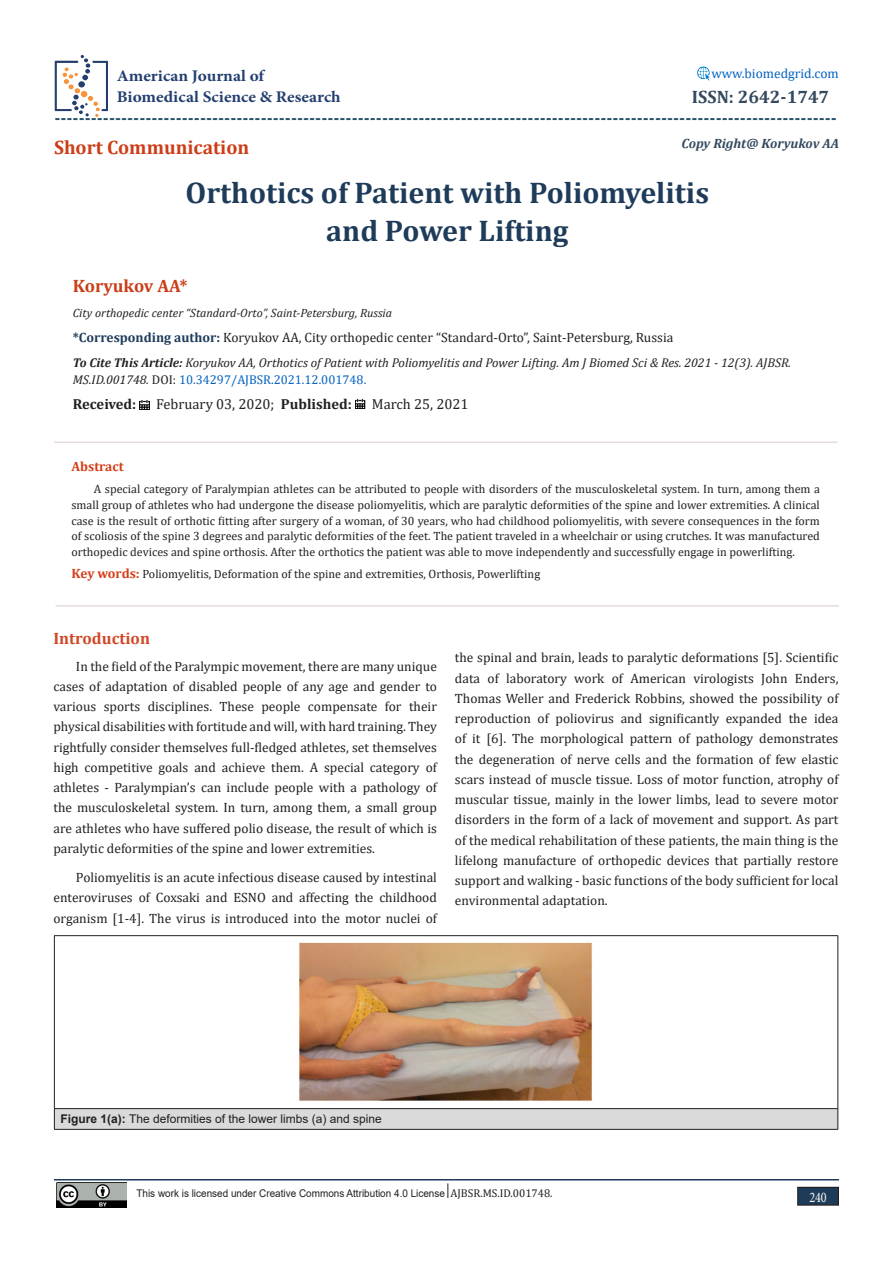
<style>
.page{position:relative;width:893px;height:1263px;background:#fff}
.page>*{position:absolute;margin:0;border:0;box-sizing:border-box;transform-origin:0 0}
.t1{font:700 30px "Cambria";color:#1e3c5a}
.t2{font:700 19.5px "Cambria";color:#cd3d17}
.t3{font:700 18px "Cambria";color:#27536a}
.t4{font:700 18px "Cambria";color:#34495e}
.t5{font:700 18px "Cambria";color:#ca3e17}
.t6{font:700 16.5px "Cambria";color:#d04927}
.t7{font:700 16.2px "Minion Pro";color:#233f6f;scale:1.06 1}
.t8{font:14.7px "Minion Pro";color:#fff;scale:.83 1}
.t9{font:14.55px "Cambria";color:#231f20}
.t10{font:700 14.55px "Cambria";letter-spacing:-.005em;color:#231f20}
.t11{font:13.5px/20.2px "Cambria";color:#231f20;text-align:justify}
.t12{font:italic 700 13.5px "Cambria";color:#34495e}
.t13{font:13.5px "Cambria";color:#0563c1}
.t14{font:700 13.5px "Cambria";color:#d43e19}
.t15{font:italic 12.75px/16.2px "Cambria";color:#231f20}
.t16{font:12px/15.8px "Cambria";color:#231f20;text-align:justify}
.t17{font:italic 12px "Cambria";color:#231f20}
.t18{font:12px "Arial";color:#231f20}
.t19{font:10.65px "Arial";color:#231f20;scale:.94 1}
.s1{font-weight:700;color:#1e3c5a}
.s2{font-weight:700}
.s3{font-style:normal}
.s4{font-style:normal;color:#0563c1}
.s5{font-weight:700;font-size:13.5px;color:#d43e19}
.s6{font-family:"Cambria";font-size:11.25px}
</style>
<div class="page">
<hr style="left:54px;top:1179px;width:785px;height:1px;background:#1e3c5a">
<div style="left:798px;top:1187px;width:40px;height:18px;background:#1e3c5a"></div>
<div style="left:797px;top:1187px;width:42px;height:19px;border:1px solid #231f20"></div>
<img style="left:56px;top:1182px;width:70px;height:26px">
<svg style="left:447px;top:1183px;width:1px;height:15px"></svg>
<img style="left:55px;top:55px;width:52px;height:62px">
<img style="left:697px;top:66px;width:13px;height:15px">
<svg style="left:139px;top:400px;width:11px;height:10px"></svg>
<svg style="left:355px;top:399px;width:10px;height:10px"></svg>
<hr style="left:54px;top:441px;width:783px;height:2px;background:#e7dbdb">
<hr style="left:56px;top:605px;width:783px;height:2px;background:#e7dbdb">
<div style="left:54px;top:1108px;width:784px;height:21px;background:#dadada"></div>
<hr style="left:54px;top:935px;width:784px;height:1px;background:#231f20">
<hr style="left:54px;top:936px;width:1px;height:172px;background:#231f20">
<hr style="left:837px;top:936px;width:1px;height:172px;background:#231f20">
<hr style="left:54px;top:1108px;width:784px;height:1px;background:#231f20">
<svg style="left:54px;top:1109px;width:1px;height:20px"></svg>
<svg style="left:837px;top:1109px;width:1px;height:20px"></svg>
<hr style="left:54px;top:1129px;width:784px;height:1px;background:#231f20">
<img style="left:299px;top:942px;width:293px;height:159px">
<p class="t13" style="left:711px;top:65px;width:129px">www.biomedgrid.com</p>
<p class="t3" style="left:54px;top:105px;width:784px">---------------------------------------------------------------------------------------------------------------------------------</p>
<p class="t7" style="left:117px;top:64px;width:141px">American Journal of</p>
<p class="t7" style="left:117px;top:86px;width:213px">Biomedical Science &amp; Research</p>
<p class="t4" style="left:692px;top:84px;width:139px">ISSN: 2642-1747</p>
<p class="t2" style="left:54px;top:134px;width:197px">Short Communication</p>
<p class="t12" style="left:681px;top:134px;width:159px">Copy Right@ Koryukov AA</p>
<p class="t1" style="left:186px;top:172px;width:525px">Orthotics of Patient with Poliomyelitis</p>
<p class="t1" style="left:326px;top:209px;width:244px">and Power Lifting</p>
<p class="t5" style="left:73px;top:273px;width:116px">Koryukov AA*</p>
<p class="t17" style="left:73px;top:304px;width:321px">City orthopedic center “Standard-Orto”, Saint-Petersburg, Russia</p>
<p class="t11" style="left:73px;top:327px;width:602px"><span class="s1">*Corresponding author:</span> Koryukov AA, City orthopedic center “Standard-Orto”, Saint-Petersburg, Russia</p>
<p class="t15" style="left:73px;top:354px;width:720px"><span class="s2">To Cite This Article:</span> Koryukov AA, Orthotics of Patient with Poliomyelitis and Power Lifting. Am J Biomed Sci &amp; Res. 2021 - 12(3). AJBSR.<br>MS.ID.001748. <span class="s3">DOI:</span> <span class="s4">10.34297/AJBSR.2021.12.001748.</span></p>
<p class="t10" style="left:73px;top:393px;width:65px">Received:</p>
<p class="t9" style="left:156px;top:395px;width:197px">February 03, 2020; <span class="s2">Published:</span></p>
<p class="t9" style="left:372px;top:395px;width:98px">March 25, 2021</p>
<p class="t14" style="left:71px;top:457px;width:54px">Abstract</p>
<p class="t16" style="left:71px;top:481px;width:750px;text-indent:22px">A special category of Paralympian athletes can be attributed to people with disorders of the musculoskeletal system. In turn, among them a small group of athletes who had undergone the disease poliomyelitis, which are paralytic deformities of the spine and lower extremities. A clinical case is the result of orthotic fitting after surgery of a woman, of 30 years, who had childhood poliomyelitis, with severe consequences in the form of scoliosis of the spine 3 degrees and paralytic deformities of the feet. The patient traveled in a wheelchair or using crutches. It was manufactured orthopedic devices and spine orthosis. After the orthotics the patient was able to move independently and successfully engage in powerlifting.</p>
<p class="t16" style="left:71px;top:566px;width:470px"><span class="s5">Key words:</span> Poliomyelitis, Deformation of the spine and extremities, Orthosis, Powerlifting</p>
<p class="t6" style="left:53px;top:627px;width:98px">Introduction</p>
<p class="t11" style="left:53px;top:656px;width:385px;text-indent:22px">In the field of the Paralympic movement, there are many unique cases of adaptation of disabled people of any age and gender to various sports disciplines. These people compensate for their physical disabilities with fortitude and will, with hard training. They rightfully consider themselves full-fledged athletes, set themselves high competitive goals and achieve them. A special category of athletes - Paralympian’s can include people with a pathology of the musculoskeletal system. In turn, among them, a small group are athletes who have suffered polio disease, the result of which is paralytic deformities of the spine and lower extremities.</p>
<p class="t11" style="left:53px;top:867px;width:385px;text-indent:22px">Poliomyelitis is an acute infectious disease caused by intestinal enteroviruses of Coxsaki and ESNO and affecting the childhood organism [1-4]. The virus is introduced into the motor nuclei of</p>
<p class="t11" style="left:455px;top:647px;width:385px">the spinal and brain, leads to paralytic deformations [5]. Scientific data of laboratory work of American virologists John Enders, Thomas Weller and Frederick Robbins, showed the possibility of reproduction of poliovirus and significantly expanded the idea of it [6]. The morphological pattern of pathology demonstrates the degeneration of nerve cells and the formation of few elastic scars instead of muscle tissue. Loss of motor function, atrophy of muscular tissue, mainly in the lower limbs, lead to severe motor disorders in the form of a lack of movement and support. As part of the medical rehabilitation of these patients, the main thing is the lifelong manufacture of orthopedic devices that partially restore support and walking - basic functions of the body sufficient for local environmental adaptation.</p>
<p class="t18" style="left:60px;top:1111px;width:323px"><span class="s2">Figure 1(a):</span> The deformities of the lower limbs (a) and spine</p>
<p class="t19" style="left:136px;top:1186px;width:444px">This work is licensed under Creative Commons Attribution 4.0 License <span class="s6">AJBSR.MS.ID.001748.</span></p>
<p class="t8" style="left:809px;top:1187px;width:23px">240</p>
</div>
